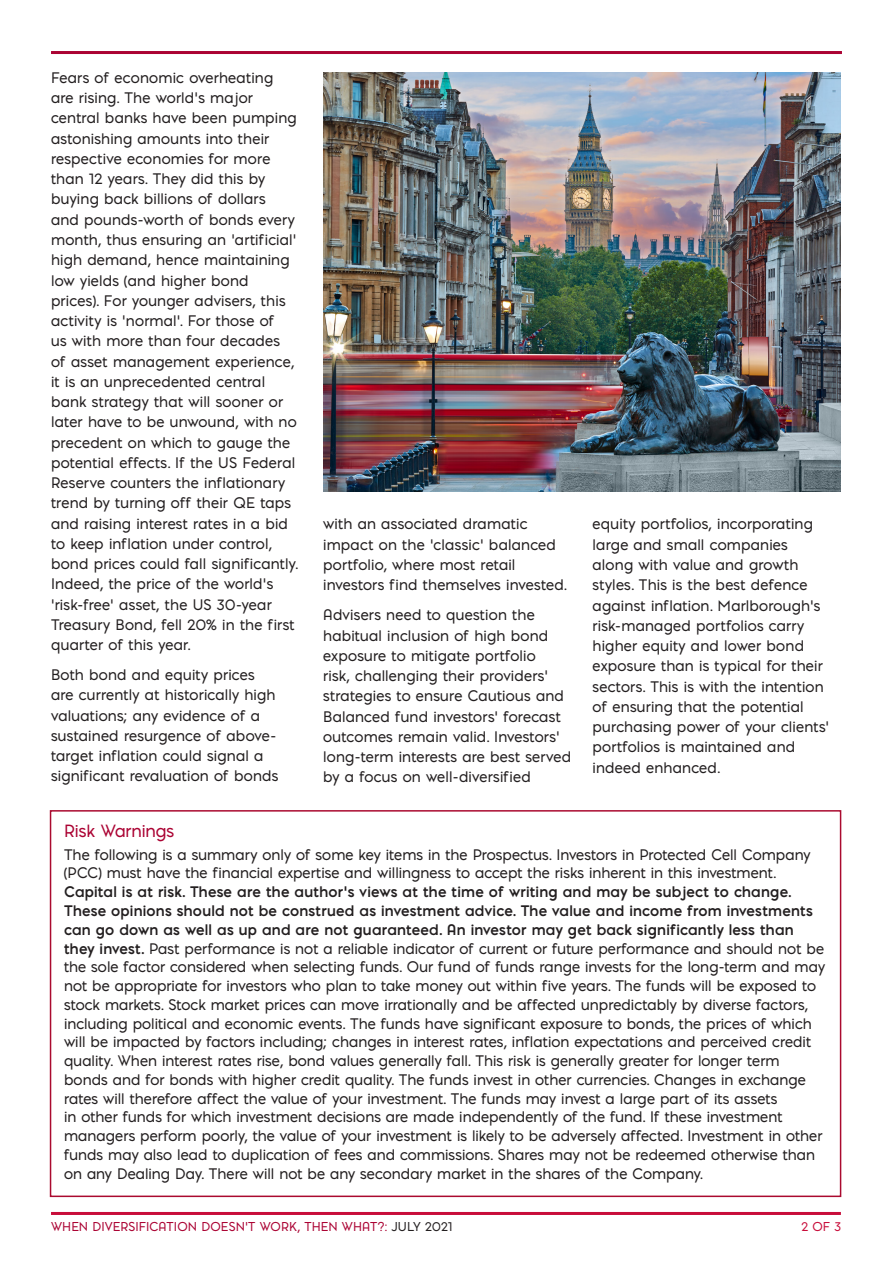
<style>
.page{position:relative;width:893px;height:1263px;background:#fff}
.page>*{position:absolute;margin:0;border:0;box-sizing:border-box;transform-origin:0 0}
._5_BODY{font:16.5px "Pontiac";color:#ab0333}
._5_BODY-2{font:14.25px/20.2px "Pontiac";letter-spacing:.01em;color:#231f20}
.t1{font:12px "Pontiac";letter-spacing:.01em;color:#ab0333}
.t2{font:12px "Pontiac";color:#c80d3a}
.s1{font-weight:700}
.s2{color:#231f20}
</style>
<div class="page">
<hr style="left:51px;top:1212px;width:790px;height:3px;background:#c80d3a">
<hr style="left:51px;top:51px;width:791px;height:3px;background:#ab0333">
<div style="left:50px;top:810px;width:791px;height:387px;border:2px solid #aa0a2f"></div>
<img style="left:323px;top:72px;width:518px;height:419px">
<p class="_5_BODY-2" style="left:51px;top:67px;width:248px">Fears of economic overheating are rising. The world’s major central banks have been pumping astonishing amounts into their respective economies for more than 12 years. They did this by buying back billions of dollars<br>and pounds-worth of bonds every month, thus ensuring an ‘artificial’ high demand, hence maintaining low yields (and higher bond prices). For younger advisers, this activity is ‘normal’. For those of<br>us with more than four decades of asset management experience, it is an unprecedented central bank strategy that will sooner or later have to be unwound, with no precedent on which to gauge the potential effects. If the US Federal<br>Reserve counters the inflationary trend by turning off their QE taps and raising interest rates in a bid to keep inflation under control, bond prices could fall significantly.<br>Indeed, the price of the world’s ‘risk-free’ asset, the US 30-year<br>Treasury Bond, fell 20% in the first quarter of this year.</p>
<p class="_5_BODY-2" style="left:51px;top:664px;width:229px">Both bond and equity prices are currently at historically high valuations; any evidence of a sustained resurgence of above&shy;target inflation could signal a significant revaluation of bonds</p>
<p class="_5_BODY-2" style="left:323px;top:514px;width:245px">with an associated dramatic impact on the ‘classic’ balanced portfolio, where most retail investors find themselves invested.</p>
<p class="_5_BODY-2" style="left:323px;top:604px;width:250px">Advisers need to question the habitual inclusion of high bond exposure to mitigate portfolio<br>risk, challenging their providers’ strategies to ensure Cautious and Balanced fund investors’ forecast outcomes remain valid. Investors’ long-term interests are best served by a focus on well-diversified</p>
<p class="_5_BODY-2" style="left:593px;top:514px;width:238px">equity portfolios, incorporating large and small companies along with value and growth styles. This is the best defence against inflation. Marlborough’s risk-managed portfolios carry higher equity and lower bond exposure than is typical for their sectors. This is with the intention of ensuring that the potential purchasing power of your clients’ portfolios is maintained and indeed enhanced.</p>
<p class="_5_BODY" style="left:64px;top:818px;width:112px">Risk Warnings</p>
<p class="_5_BODY-2" style="left:64px;top:845px;width:763px;line-height:18.8px">The following is a summary only of some key items in the Prospectus. Investors in Protected Cell Company (PCC) must have the financial expertise and willingness to accept the risks inherent in this investment.<br><span class="s1">Capital is at risk. These are the author’s views at the time of writing and may be subject to change.<br>These opinions should not be construed as investment advice. The value and income from investments can go down as well as up and are not guaranteed. An investor may get back significantly less than they invest.</span> Past performance is not a reliable indicator of current or future performance and should not be the sole factor considered when selecting funds. Our fund of funds range invests for the long-term and may not be appropriate for investors who plan to take money out within five years. The funds will be exposed to stock markets. Stock market prices can move irrationally and be affected unpredictably by diverse factors, including political and economic events. The funds have significant exposure to bonds, the prices of which will be impacted by factors including; changes in interest rates, inflation expectations and perceived credit quality. When interest rates rise, bond values generally fall. This risk is generally greater for longer term bonds and for bonds with higher credit quality. The funds invest in other currencies. Changes in exchange rates will therefore affect the value of your investment. The funds may invest a large part of its assets<br>in other funds for which investment decisions are made independently of the fund. If these investment managers perform poorly, the value of your investment is likely to be adversely affected. Investment in other funds may also lead to duplication of fees and commissions. Shares may not be redeemed otherwise than on any Dealing Day. There will not be any secondary market in the shares of the Company.</p>
<p class="t1" style="left:51px;top:1218px;width:403px">WHEN DIVERSIFICATION DOESN’T WORK, THEN WHAT?: <span class="s2">JULY 2021</span></p>
<p class="t2" style="left:801px;top:1218px;width:41px">2 OF 3</p>
</div>
